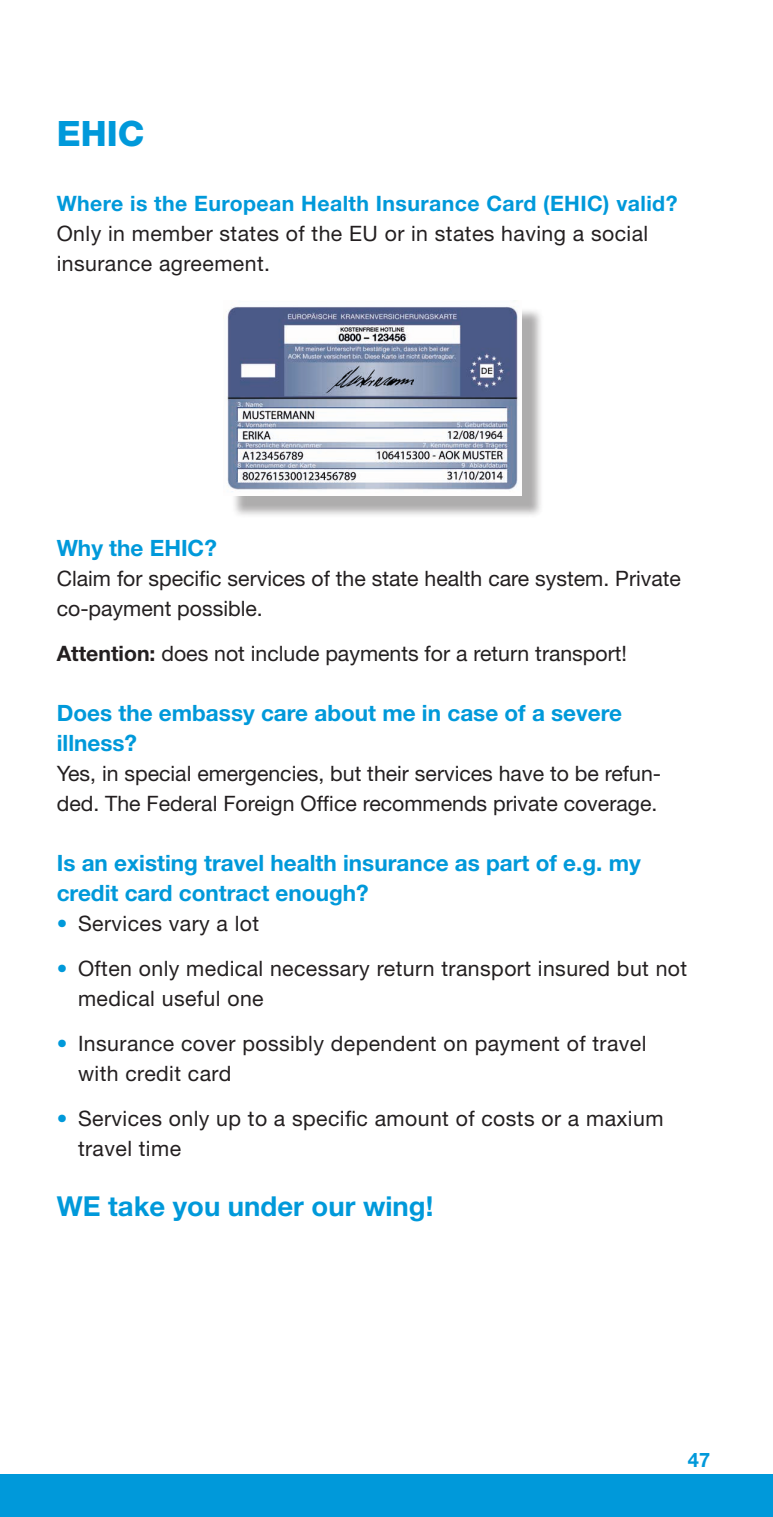
<style>
.page{position:relative;width:773px;height:1517px;background:#fff}
.page>*{position:absolute;margin:0;border:0;box-sizing:border-box;transform-origin:0 0}
.t1{font:800 35px "Helvetica Neue LT Pro";color:#0099da}
.t2{font:700 27.5px "Helvetica Neue LT Pro";color:#0099da}
.t3{font:700 22.5px/30px "Helvetica Neue LT Pro";color:#0099da}
.Fließtext{font:21.25px/30px "Helvetica Neue LT Pro";letter-spacing:.02em;color:#231f20}
.Fließtext-2{font:21.25px/30px "Helvetica Neue LT Pro";color:#231f20}
.t4{font:700 21.25px "Helvetica Neue LT Pro";letter-spacing:.02em;color:#0099da}
.t5{font:700 20px "Helvetica Neue LT Pro";color:#0099da}
.s1{font-weight:700}
.s2{color:#0099da}
</style>
<div class="page">
<div style="left:0;top:1474px;width:772px;height:43px;background:#0099da"></div>
<div style="left:230px;top:307px;width:314px;height:211px;background:#231f20;opacity:.37"></div>
<img style="left:223px;top:306px;width:298px;height:189px">
<h1 class="t1" style="left:57px;top:112px;width:89px">EHIC</h1>
<h2 class="t4" style="left:57px;top:189px;width:622px">Where is the European Health Insurance Card (EHIC) valid?</h2>
<p class="Fließtext" style="left:57px;top:217px;width:593px">Only in member states of the EU or in states having a social insurance agreement.</p>
<h2 class="t3" style="left:57px;top:532px;width:162px">Why the EHIC?</h2>
<p class="Fließtext-2" style="left:57px;top:562px;width:625px">Claim for specific services of the state health care system. Private co-payment possible.</p>
<p class="Fließtext-2" style="left:57px;top:637px;width:571px"><span class="s1">Attention:</span> does not include payments for a return transport!</p>
<h2 class="t3" style="left:57px;top:697px;width:567px">Does the embassy care about me in case of a severe illness?</h2>
<p class="Fließtext-2" style="left:57px;top:757px;width:605px">Yes, in special emergencies, but their services have to be refun&shy;ded. The Federal Foreign Office recommends private coverage.</p>
<h2 class="t3" style="left:57px;top:847px;width:585px">Is an existing travel health insurance as part of e.g. my credit card contract enough?</h2>
<p class="Fließtext" style="left:57px;top:907px;width:204px"><span class="s2">•</span> Services vary a lot</p>
<p class="Fließtext" style="left:78px;top:952px;width:610px;text-indent:-21px"><span class="s2">•</span> Often only medical necessary return transport insured but not medical useful one</p>
<p class="Fließtext" style="left:78px;top:1027px;width:570px;text-indent:-21px"><span class="s2">•</span> Insurance cover possibly dependent on payment of travel with credit card</p>
<p class="Fließtext" style="left:78px;top:1102px;width:587px;text-indent:-21px"><span class="s2">•</span> Services only up to a specific amount of costs or a maxium travel time</p>
<h2 class="t2" style="left:57px;top:1188px;width:378px">WE take you under our wing!</h2>
<p class="t5" style="left:687px;top:1447px;width:24px">47</p>
</div>
